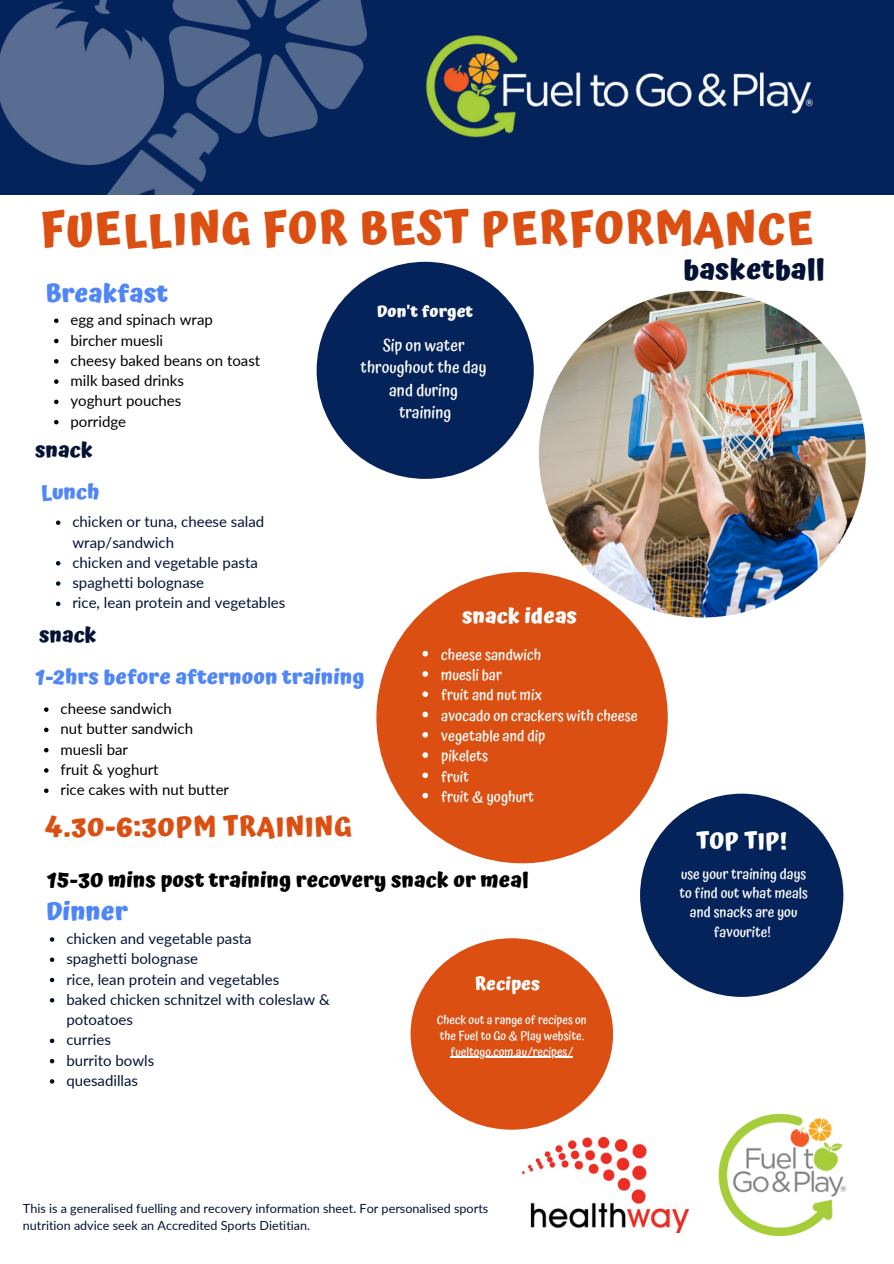
<style>
.page{position:relative;width:894px;height:1264px;background:#fff}
.page>*{position:absolute;margin:0;border:0;box-sizing:border-box;transform-origin:0 0}
.t1{font:700 45px "Atma";letter-spacing:.02em;color:#db4f12}
.t2{font:700 28.5px "Atma";color:#041235}
.t3{font:700 27px "Atma";letter-spacing:.02em;color:#db4f12}
.t4{font:700 25.5px "Atma";color:#4f86f7}
.t5{font:700 22.95px "Atma";color:#fff}
.t6{font:700 21px "Atma";color:#000}
.t7{font:700 21px "Atma";color:#4f86f7}
.t8{font:700 21px "Atma";color:#fff}
.t9{font:700 21px "Atma";color:#041235}
.t10{font:700 18px "Atma";color:#fff}
.t11{font:700 16.5px "Atma";color:#fff}
.t12{font:500 16.35px/22.5px "Atma";color:#fff;text-align:center}
.t13{font:15px/20.2px "Lato";color:#041235}
.t14{font:15px/20.2px "Lato";color:#000}
.t15{font:500 15px/20.2px "Atma";color:#fff}
.t16{font:500 14.4px/19.2px "Atma";color:#fff;text-align:center}
.t17{font:12.6px/17px "Lato";color:#041235}
.t18{font:500 12.15px/16px "Atma";color:#fff;text-align:center}
.t19{font:700 10.2px/14.2px "Atma";color:#fff;text-align:center}
.t20{font:9.3px "Lato";color:#fff}
</style>
<div class="page">
<img style="left:522px;top:1137px;width:166px;height:95px">
<div style="left:316px;top:262px;width:217px;height:217px;background:#04235a;border-radius:50%"></div>
<div style="left:410px;top:938px;width:203px;height:191px;background:#db4f12;border-radius:50%"></div>
<div style="left:640px;top:793px;width:203px;height:203px;background:#04235a;border-radius:50%"></div>
<img style="left:538px;top:291px;width:327px;height:326px;border-radius:50%">
<div style="left:376px;top:572px;width:291px;height:291px;background:#db4f12;border-radius:50%"></div>
<svg style="left:422px;top:651px;width:6px;height:5px"></svg>
<svg style="left:422px;top:671px;width:6px;height:5px"></svg>
<svg style="left:422px;top:691px;width:6px;height:6px"></svg>
<svg style="left:422px;top:711px;width:6px;height:6px"></svg>
<svg style="left:422px;top:732px;width:6px;height:5px"></svg>
<svg style="left:422px;top:752px;width:6px;height:5px"></svg>
<svg style="left:422px;top:772px;width:6px;height:6px"></svg>
<svg style="left:422px;top:792px;width:6px;height:6px"></svg>
<div style="left:0;top:0;width:893px;height:194px;background:#04235a"></div>
<img style="left:426px;top:35px;width:387px;height:103px">
<img style="left:98px;top:134px;width:132px;height:61px">
<img style="left:0;top:0;width:164px;height:164px">
<img style="left:170px;top:0;width:196px;height:137px">
<img style="left:718px;top:1113px;width:129px;height:124px">
<svg style="left:56px;top:520px;width:4px;height:5px"></svg>
<svg style="left:56px;top:561px;width:4px;height:4px"></svg>
<svg style="left:56px;top:581px;width:4px;height:5px"></svg>
<svg style="left:56px;top:601px;width:4px;height:5px"></svg>
<svg style="left:50px;top:937px;width:4px;height:4px"></svg>
<svg style="left:50px;top:957px;width:4px;height:5px"></svg>
<svg style="left:50px;top:977px;width:4px;height:5px"></svg>
<svg style="left:50px;top:998px;width:4px;height:4px"></svg>
<svg style="left:50px;top:1038px;width:4px;height:5px"></svg>
<svg style="left:50px;top:1058px;width:4px;height:5px"></svg>
<svg style="left:50px;top:1079px;width:4px;height:4px"></svg>
<hr style="left:450px;top:1056px;width:123px;height:1px;background:#fff">
<svg style="left:44px;top:707px;width:5px;height:5px"></svg>
<svg style="left:44px;top:727px;width:5px;height:5px"></svg>
<svg style="left:44px;top:748px;width:5px;height:4px"></svg>
<svg style="left:44px;top:768px;width:5px;height:4px"></svg>
<svg style="left:44px;top:788px;width:5px;height:5px"></svg>
<svg style="left:54px;top:318px;width:5px;height:5px"></svg>
<svg style="left:54px;top:339px;width:5px;height:4px"></svg>
<svg style="left:54px;top:359px;width:5px;height:4px"></svg>
<svg style="left:54px;top:379px;width:5px;height:5px"></svg>
<svg style="left:54px;top:399px;width:5px;height:5px"></svg>
<svg style="left:54px;top:420px;width:5px;height:4px"></svg>
<h1 class="t1" style="left:40px;top:202px;width:775px">FUELLING FOR BEST PERFORMANCE</h1>
<h3 class="t4" style="left:45px;top:278px;width:125px">Breakfast</h3>
<p class="t14" style="left:71px;top:309px;width:191px">egg and spinach wrap bircher muesli<br>cheesy baked beans on toast milk based drinks<br>yoghurt pouches<br>porridge</p>
<h3 class="t9" style="left:35px;top:438px;width:59px">snack</h3>
<h3 class="t7" style="left:41px;top:480px;width:60px">Lunch</h3>
<p class="t11" style="left:377px;top:301px;width:98px">Don't forget</p>
<p class="t12" style="left:360px;top:334px;width:127px">Sip on water throughout the day and during<br>training</p>
<p class="t13" style="left:72px;top:511px;width:214px">chicken or tuna, cheese salad wrap/sandwich<br>chicken and vegetable pasta spaghetti bolognase<br>rice, lean protein and vegetables</p>
<h3 class="t9" style="left:39px;top:622px;width:59px">snack</h3>
<h3 class="t7" style="left:35px;top:664px;width:331px">1-2hrs before afternoon training</h3>
<p class="t14" style="left:61px;top:698px;width:170px">cheese sandwich<br>nut butter sandwich muesli bar<br>fruit &amp; yoghurt<br>rice cakes with nut butter</p>
<h3 class="t3" style="left:45px;top:811px;width:308px">4.30-6:30PM TRAINING</h3>
<h3 class="t8" style="left:462px;top:603px;width:116px">snack ideas</h3>
<p class="t15" style="left:441px;top:644px;width:198px">cheese sandwich<br>muesli bar<br>fruit and nut mix<br>avocado on crackers with cheese vegetable and dip<br>pikelets<br>fruit<br>fruit &amp; yoghurt</p>
<h3 class="t6" style="left:47px;top:867px;width:483px">15-30 mins post training recovery snack or meal</h3>
<h3 class="t4" style="left:46px;top:896px;width:83px">Dinner</h3>
<p class="t13" style="left:66px;top:928px;width:265px">chicken and vegetable pasta<br>spaghetti bolognase<br>rice, lean protein and vegetables<br>baked chicken schnitzel with coleslaw &amp; potoatoes<br>curries<br>burrito bowls<br>quesadillas</p>
<p class="t10" style="left:474px;top:972px;width:67px">Recipes</p>
<p class="t18" style="left:436px;top:1011px;width:152px">Check out a range of recipes on the Fuel to Go &amp; Play website. fueltogo.com.au/recipes/</p>
<h2 class="t2" style="left:683px;top:252px;width:143px">basketball</h2>
<h3 class="t5" style="left:696px;top:827px;width:92px">TOP TIP!</h3>
<p class="t16" style="left:679px;top:864px;width:130px">use your training days to find out what meals and snacks are you favourite!</p>
<p class="t19" style="left:714px;top:867px;width:44px">minute sleep in?</p>
<p class="t20" style="left:689px;top:910px;width:91px">Have your snacks and</p>
<p class="t17" style="left:23px;top:1199px;width:466px">This is a generalised fuelling and recovery information sheet. For personalised sports nutrition advice seek an Accredited Sports Dietitian.</p>
</div>
